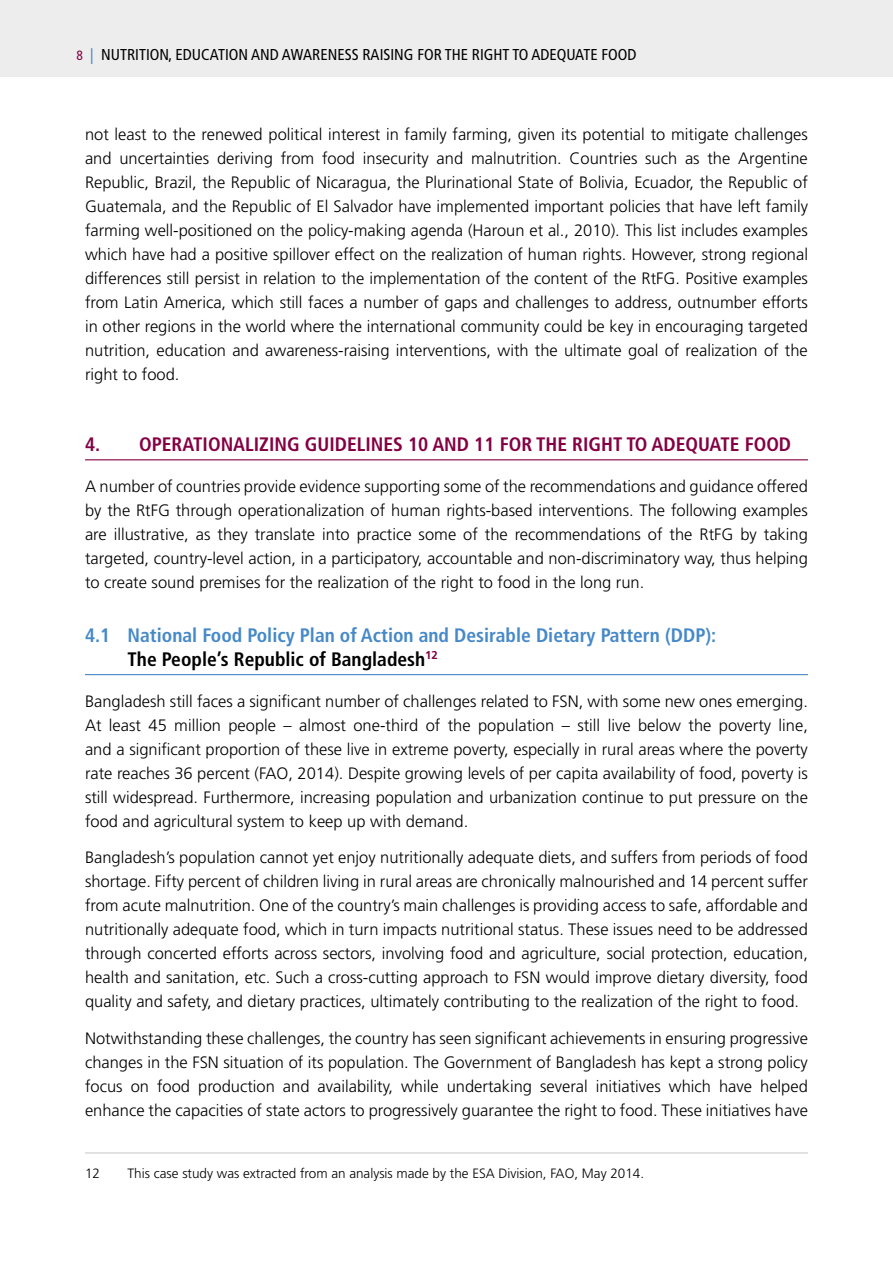
<style>
.page{position:relative;width:893px;height:1263px;background:#fff}
.page>*{position:absolute;margin:0;border:0;box-sizing:border-box;transform-origin:0 0}
.t1{font:700 condensed 19.5px/24px "Frutiger LT Std";color:#4689c8}
.t2{font:700 condensed 19.5px "Frutiger LT Std";color:#840042}
.t3{font:300 16.5px/24px "Frutiger LT Std";color:#000;text-align:justify}
.t4{font:condensed 15.75px "Frutiger LT Std";color:#000}
.t5{font:300 13.5px "Frutiger LT Std";color:#000}
.s1{font-size:13.5px;color:#840042}
.s2{color:#4689c8}
.s3{color:#000}
</style>
<div class="page">
<div style="left:0;top:0;width:893px;height:77px;background:#ededed"></div>
<hr style="left:85px;top:459px;width:723px;height:1px;background:#840042">
<hr style="left:85px;top:674px;width:723px;height:1px;background:#4689c8">
<hr style="left:85px;top:1152px;width:723px;height:1px;background:#c6c6c6">
<p class="t4" style="left:77px;top:45px;width:561px"><span class="s1">8</span> <span class="s2">|</span> NUTRITION, EDUCATION AND AWARENESS RAISING FOR THE RIGHT TO ADEQUATE FOOD</p>
<p class="t3" style="left:85px;top:122px;width:724px">not least to the renewed political interest in family farming, given its potential to mitigate challenges and uncertainties deriving from food insecurity and malnutrition. Countries such as the Argentine Republic, Brazil, the Republic of Nicaragua, the Plurinational State of Bolivia, Ecuador, the Republic of Guatemala, and the Republic of El Salvador have implemented important policies that have left family farming well-positioned on the policy-making agenda (Haroun et al., 2010). This list includes examples which have had a positive spillover effect on the realization of human rights. However, strong regional differences still persist in relation to the implementation of the content of the RtFG. Positive examples from Latin America, which still faces a number of gaps and challenges to address, outnumber efforts in other regions in the world where the international community could be key in encouraging targeted nutrition, education and awareness-raising interventions, with the ultimate goal of realization of the right to food.</p>
<p class="t2" style="left:85px;top:432px;width:708px">4. OPERATIONALIZING GUIDELINES 10 AND 11 FOR THE RIGHT TO ADEQUATE FOOD</p>
<p class="t3" style="left:85px;top:474px;width:724px">A number of countries provide evidence supporting some of the recommendations and guidance offered by the RtFG through operationalization of human rights-based interventions. The following examples are illustrative, as they translate into practice some of the recommendations of the RtFG by taking targeted, country-level action, in a participatory, accountable and non-discriminatory way, thus helping to create sound premises for the realization of the right to food in the long run.</p>
<p class="t1" style="left:128px;top:623px;width:590px;text-indent:-43px">4.1 National Food Policy Plan of Action and Desirable Dietary Pattern (DDP):<br><span class="s3">The People’s Republic of Bangladesh</span><sup>12</sup></p>
<p class="t3" style="left:85px;top:689px;width:724px">Bangladesh still faces a significant number of challenges related to FSN, with some new ones emerging.<br>At least 45 million people – almost one-third of the population – still live below the poverty line, and a significant proportion of these live in extreme poverty, especially in rural areas where the poverty rate reaches 36 percent (FAO, 2014). Despite growing levels of per capita availability of food, poverty is still widespread. Furthermore, increasing population and urbanization continue to put pressure on the food and agricultural system to keep up with demand.</p>
<p class="t3" style="left:85px;top:846px;width:724px">Bangladesh’s population cannot yet enjoy nutritionally adequate diets, and suffers from periods of food shortage. Fifty percent of children living in rural areas are chronically malnourished and 14 percent suffer from acute malnutrition. One of the country’s main challenges is providing access to safe, affordable and nutritionally adequate food, which in turn impacts nutritional status. These issues need to be addressed through concerted efforts across sectors, involving food and agriculture, social protection, education, health and sanitation, etc. Such a cross-cutting approach to FSN would improve dietary diversity, food quality and safety, and dietary practices, ultimately contributing to the realization of the right to food.</p>
<p class="t3" style="left:85px;top:1027px;width:724px">Notwithstanding these challenges, the country has seen significant achievements in ensuring progressive changes in the FSN situation of its population. The Government of Bangladesh has kept a strong policy focus on food production and availability, while undertaking several initiatives which have helped enhance the capacities of state actors to progressively guarantee the right to food. These initiatives have</p>
<p class="t5" style="left:85px;top:1165px;width:17px">12</p>
<p class="t5" style="left:128px;top:1165px;width:518px">This case study was extracted from an analysis made by the ESA Division, FAO, May 2014.</p>
</div>
